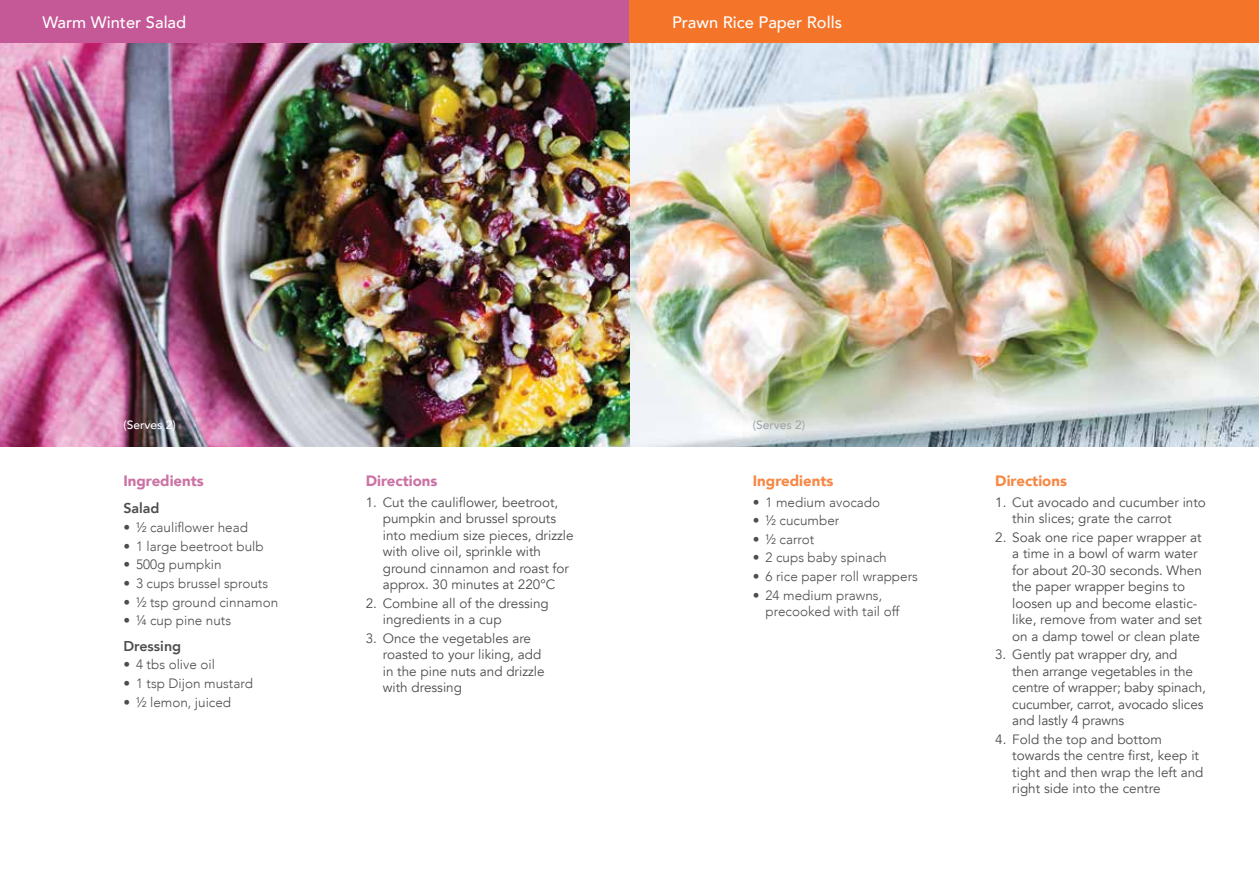
<style>
.page{position:relative;width:1259px;height:893px;background:#fff}
.page>*{position:absolute;margin:0;border:0;box-sizing:border-box;transform-origin:0 0}
.t1{font:500 16.5px "Avenir";color:#fff}
.t2{font:900 15px "Avenir";color:#cb71a3}
.t3{font:900 15px "Avenir";color:#f68744}
.t4{font:800 14.25px "Avenir";color:#4d4d4f}
.t5{font:13.5px/16.5px "Avenir";color:#4d4d4f}
.t6{font:300 13.5px/16.5px "Avenir";color:#4d4d4f}
.t7{font:500 12px "Avenir";color:#fff}
.t8{font:500 12px "Avenir";color:#a3a7a9}
</style>
<div class="page">
<img style="left:0;top:43px;width:630px;height:403px">
<img style="left:630px;top:43px;width:629px;height:403px">
<div style="left:0;top:0;width:630px;height:43px;background:#c55896"></div>
<div style="left:629px;top:0;width:630px;height:43px;background:#f47429"></div>
<p class="t1" style="left:43px;top:8px;width:145px">Warm Winter Salad</p>
<p class="t1" style="left:672px;top:8px;width:171px">Prawn Rice Paper Rolls</p>
<p class="t7" style="left:123px;top:414px;width:54px">(Serves 2)</p>
<p class="t8" style="left:753px;top:414px;width:54px">(Serves 2)</p>
<p class="t2" style="left:123px;top:468px;width:82px">Ingredients</p>
<p class="t4" style="left:123px;top:497px;width:38px">Salad</p>
<p class="t6" style="left:123px;top:519px;width:126px">• ½ cauliflower head</p>
<p class="t6" style="left:123px;top:538px;width:142px">• 1 large beetroot bulb</p>
<p class="t6" style="left:123px;top:556px;width:100px">• 500g pumpkin</p>
<p class="t6" style="left:123px;top:575px;width:146px">• 3 cups brussel sprouts</p>
<p class="t6" style="left:123px;top:594px;width:156px">• ½ tsp ground cinnamon</p>
<p class="t6" style="left:123px;top:612px;width:109px">• ¼ cup pine nuts</p>
<p class="t4" style="left:123px;top:635px;width:59px">Dressing</p>
<p class="t6" style="left:123px;top:657px;width:93px">• 4 tbs olive oil</p>
<p class="t6" style="left:123px;top:675px;width:131px">• 1 tsp Dijon mustard</p>
<p class="t6" style="left:123px;top:694px;width:109px">• ½ lemon, juiced</p>
<p class="t2" style="left:366px;top:468px;width:73px">Directions</p>
<p class="t5" style="left:383px;top:494px;width:192px;text-indent:-17px">1. Cut the cauliflower, beetroot, pumpkin and brussel sprouts into medium size pieces, drizzle with olive oil, sprinkle with ground cinnamon and roast for approx. 30 minutes at 220°C</p>
<p class="t5" style="left:383px;top:595px;width:167px;text-indent:-17px">2. Combine all of the dressing ingredients in a cup</p>
<p class="t5" style="left:383px;top:630px;width:163px;text-indent:-17px">3. Once the vegetables are roasted to your liking, add in the pine nuts and drizzle with dressing</p>
<p class="t3" style="left:753px;top:468px;width:82px">Ingredients</p>
<p class="t6" style="left:753px;top:494px;width:129px">• 1 medium avocado</p>
<p class="t6" style="left:753px;top:512px;width:88px">• ½ cucumber</p>
<p class="t6" style="left:753px;top:531px;width:63px">• ½ carrot</p>
<p class="t6" style="left:753px;top:549px;width:135px">• 2 cups baby spinach</p>
<p class="t6" style="left:753px;top:568px;width:167px">• 6 rice paper roll wrappers</p>
<p class="t6" style="left:765px;top:587px;width:135px;text-indent:-13px">• 24 medium prawns, precooked with tail off</p>
<p class="t3" style="left:995px;top:468px;width:73px">Directions</p>
<p class="t5" style="left:1012px;top:494px;width:195px;text-indent:-17px">1. Cut avocado and cucumber into thin slices; grate the carrot</p>
<p class="t5" style="left:1012px;top:529px;width:191px;text-indent:-17px">2. Soak one rice paper wrapper at a time in a bowl of warm water for about 20-30 seconds. When the paper wrapper begins to loosen up and become elastic&shy;like, remove from water and set on a damp towel or clean plate</p>
<p class="t5" style="left:1012px;top:647px;width:195px;text-indent:-17px">3. Gently pat wrapper dry, and then arrange vegetables in the centre of wrapper; baby spinach, cucumber, carrot, avocado slices and lastly 4 prawns</p>
<p class="t5" style="left:1012px;top:731px;width:193px;text-indent:-17px">4. Fold the top and bottom towards the centre first, keep it tight and then wrap the left and right side into the centre</p>
</div>
